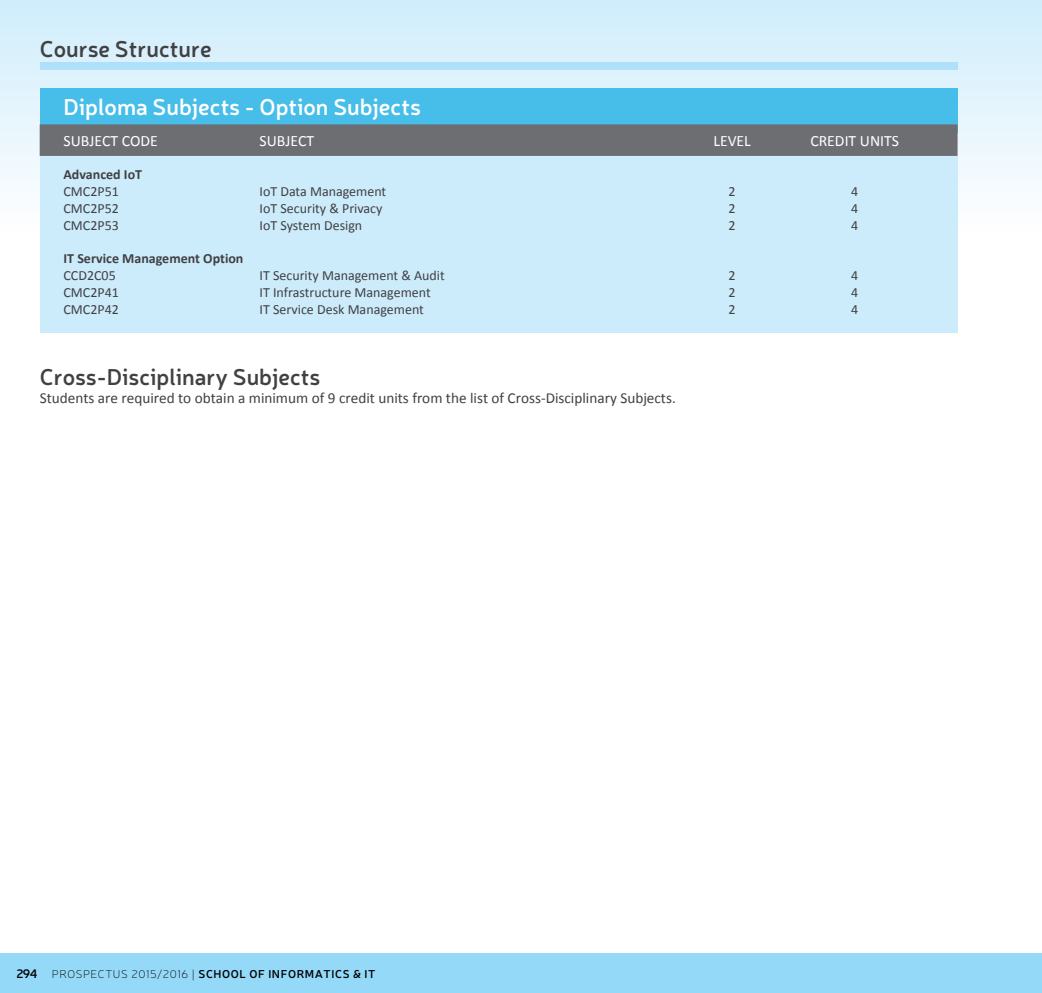
<style>
.page{position:relative;width:1042px;height:993px;background:#fff}
.page>*{position:absolute;margin:0;border:0;box-sizing:border-box;transform-origin:0 0}
.t1{font:600 22.75px "Neris";color:#414042}
.t2{font:600 22.75px "Neris";color:#fff}
.t3{font:15.75px "Calibri";color:#fff}
.t4{font:15.22px "Calibri";color:#414042}
.t5{font:14px "Calibri";color:#414042}
.t6{font:700 14px "Calibri";color:#414042}
.t7{font:600 11.38px "Neris";letter-spacing:.05em;color:#000}
.s1{font-size:12.25px}
.s2{font-weight:100}
</style>
<div class="page">
<div style="left:0;top:0;width:1042px;height:233px;background:linear-gradient(to bottom,#ceecfc,#fffefe)"></div>
<div style="left:40px;top:88px;width:917px;height:45px;background:#46bee9"></div>
<div style="left:40px;top:156px;width:917px;height:176px;background:#ccecfc"></div>
<div style="left:40px;top:124px;width:917px;height:32px;background:#6d6e71"></div>
<div style="left:40px;top:63px;width:917px;height:7px;background:#b0e0fa"></div>
<div style="left:0;top:952px;width:1042px;height:40px;background:#94daf8"></div>
<h1 class="t1" style="left:40px;top:33px;width:173px">Course Structure</h1>
<h1 class="t2" style="left:63px;top:91px;width:359px">Diploma Subjects - Option Subjects</h1>
<p class="t3" style="left:63px;top:130px;width:96px">SUBJECT CODE</p>
<p class="t3" style="left:259px;top:130px;width:56px">SUBJECT</p>
<p class="t3" style="left:713px;top:130px;width:39px">LEVEL</p>
<p class="t3" style="left:810px;top:130px;width:90px">CREDIT UNITS</p>
<p class="t6" style="left:63px;top:166px;width:80px">Advanced IoT</p>
<p class="t5" style="left:63px;top:183px;width:57px">CMC2P51</p>
<p class="t5" style="left:259px;top:183px;width:128px">IoT Data Management</p>
<p class="t5" style="left:728px;top:183px;width:9px">2</p>
<p class="t5" style="left:851px;top:183px;width:9px">4</p>
<p class="t5" style="left:63px;top:199px;width:57px">CMC2P52</p>
<p class="t5" style="left:259px;top:199px;width:124px">IoT Security &amp; Privacy</p>
<p class="t5" style="left:728px;top:199px;width:9px">2</p>
<p class="t5" style="left:851px;top:199px;width:9px">4</p>
<p class="t5" style="left:63px;top:216px;width:57px">CMC2P53</p>
<p class="t5" style="left:259px;top:216px;width:104px">IoT System Design</p>
<p class="t5" style="left:728px;top:216px;width:9px">2</p>
<p class="t5" style="left:851px;top:216px;width:9px">4</p>
<p class="t6" style="left:63px;top:250px;width:181px">IT Service Management Option</p>
<p class="t5" style="left:63px;top:267px;width:54px">CCD2C05</p>
<p class="t5" style="left:259px;top:267px;width:187px">IT Security Management &amp; Audit</p>
<p class="t5" style="left:728px;top:267px;width:9px">2</p>
<p class="t5" style="left:851px;top:267px;width:9px">4</p>
<p class="t5" style="left:63px;top:283px;width:57px">CMC2P41</p>
<p class="t5" style="left:259px;top:283px;width:173px">IT Infrastructure Management</p>
<p class="t5" style="left:728px;top:283px;width:9px">2</p>
<p class="t5" style="left:851px;top:283px;width:9px">4</p>
<p class="t5" style="left:63px;top:300px;width:57px">CMC2P42</p>
<p class="t5" style="left:259px;top:300px;width:166px">IT Service Desk Management</p>
<p class="t5" style="left:728px;top:300px;width:9px">2</p>
<p class="t5" style="left:851px;top:300px;width:9px">4</p>
<h1 class="t1" style="left:40px;top:361px;width:282px">Cross-Disciplinary Subjects</h1>
<p class="t4" style="left:40px;top:388px;width:638px">Students are required to obtain a minimum of 9 credit units from the list of Cross-Disciplinary Subjects.</p>
<p class="t7" style="left:16px;top:965px;width:361px"><span class="s1">294</span> <span class="s2">PROSPECTUS 2015/2016 |</span> SCHOOL OF INFORMATICS &amp; IT</p>
</div>
